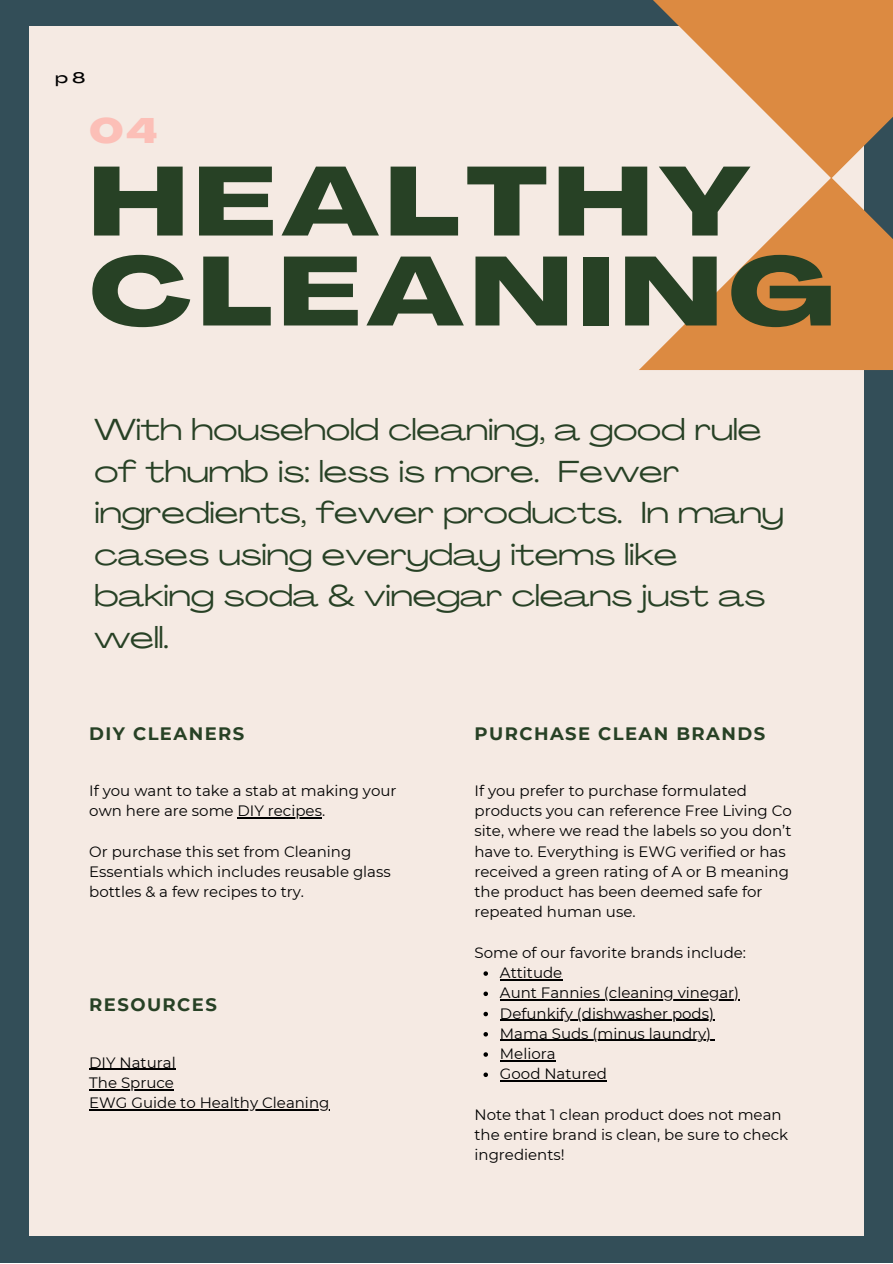
<style>
.page{position:relative;width:893px;height:1264px;background:#fff}
.page>*{position:absolute;margin:0;border:0;box-sizing:border-box;transform-origin:0 0}
.t1{font:800 96.15px "Agrandir Grand";letter-spacing:.07em;color:#274125}
.t2{font:800 34.95px "Agrandir Grand";color:#fcbfb7}
.t3{font:30px/41.5px "Agrandir Grand";color:#274125}
.t4{font:700 18px "Montserrat";letter-spacing:.08em;color:#274125}
.t5{font:15px/20.2px "Montserrat";color:#000}
.t6{font:500 15px "Agrandir Grand";color:#000}
</style>
<div class="page">
<div style="left:0;top:0;width:892px;height:1262px;background:#334e58"></div>
<div style="left:29px;top:26px;width:834px;height:1209px;background:#f5eae3"></div>
<hr style="left:237px;top:817px;width:85px;height:1px;background:#000">
<svg style="left:483px;top:971px;width:5px;height:4px"></svg>
<hr style="left:500px;top:979px;width:62px;height:1px;background:#000">
<svg style="left:483px;top:991px;width:5px;height:5px"></svg>
<hr style="left:500px;top:999px;width:239px;height:1px;background:#000">
<svg style="left:483px;top:1011px;width:5px;height:5px"></svg>
<hr style="left:500px;top:1019px;width:214px;height:1px;background:#000">
<svg style="left:483px;top:1032px;width:5px;height:4px"></svg>
<hr style="left:500px;top:1039px;width:211px;height:2px;background:#000">
<svg style="left:483px;top:1052px;width:5px;height:4px"></svg>
<hr style="left:500px;top:1060px;width:55px;height:1px;background:#000">
<svg style="left:483px;top:1072px;width:5px;height:5px"></svg>
<hr style="left:500px;top:1080px;width:107px;height:1px;background:#000">
<svg style="left:639px;top:0;width:253px;height:370px;fill:#dc8a41"></svg>
<hr style="left:89px;top:1068px;width:87px;height:1px;background:#000">
<hr style="left:89px;top:1089px;width:85px;height:1px;background:#000">
<hr style="left:89px;top:1109px;width:240px;height:1px;background:#000">
<p class="t6" style="left:56px;top:72px;width:31px">p 8</p>
<p class="t2" style="left:89px;top:117px;width:70px">04</p>
<p class="t1" style="left:89px;top:163px;width:662px">HEALTHY</p>
<p class="t1" style="left:89px;top:253px;width:746px">CLEANING</p>
<p class="t3" style="left:94px;top:412px;width:691px">With household cleaning, a good rule of thumb is: less is more. Fewer ingredients, fewer products. In many cases using everyday items like baking soda &amp; vinegar cleans just as well.</p>
<p class="t4" style="left:89px;top:722px;width:157px">DIY CLEANERS</p>
<p class="t5" style="left:89px;top:780px;width:309px">If you want to take a stab at making your own here are some DIY recipes.</p>
<p class="t5" style="left:89px;top:841px;width:303px">Or purchase this set from Cleaning<br>Essentials which includes reusable glass bottles &amp; a few recipes to try.</p>
<p class="t4" style="left:89px;top:994px;width:129px">RESOURCES</p>
<p class="t5" style="left:89px;top:1052px;width:88px">DIY Natural</p>
<p class="t5" style="left:89px;top:1072px;width:86px">The Spruce</p>
<p class="t5" style="left:89px;top:1092px;width:242px">EWG Guide to Healthy Cleaning</p>
<p class="t4" style="left:474px;top:722px;width:292px">PURCHASE CLEAN BRANDS</p>
<p class="t5" style="left:474px;top:780px;width:319px">If you prefer to purchase formulated products you can reference Free Living Co site, where we read the labels so you don’t have to. Everything is EWG verified or has received a green rating of A or B meaning the product has been deemed safe for repeated human use.</p>
<p class="t5" style="left:474px;top:942px;width:273px">Some of our favorite brands include:</p>
<p class="t5" style="left:500px;top:962px;width:64px">Attitude</p>
<p class="t5" style="left:500px;top:982px;width:241px">Aunt Fannies (cleaning vinegar)</p>
<p class="t5" style="left:500px;top:1003px;width:215px">Defunkify (dishwasher pods)</p>
<p class="t5" style="left:500px;top:1023px;width:213px">Mama Suds (minus laundry)</p>
<p class="t5" style="left:500px;top:1043px;width:57px">Meliora</p>
<p class="t5" style="left:500px;top:1063px;width:108px">Good Natured</p>
<p class="t5" style="left:474px;top:1104px;width:315px">Note that 1 clean product does not mean the entire brand is clean, be sure to check ingredients!</p>
</div>
